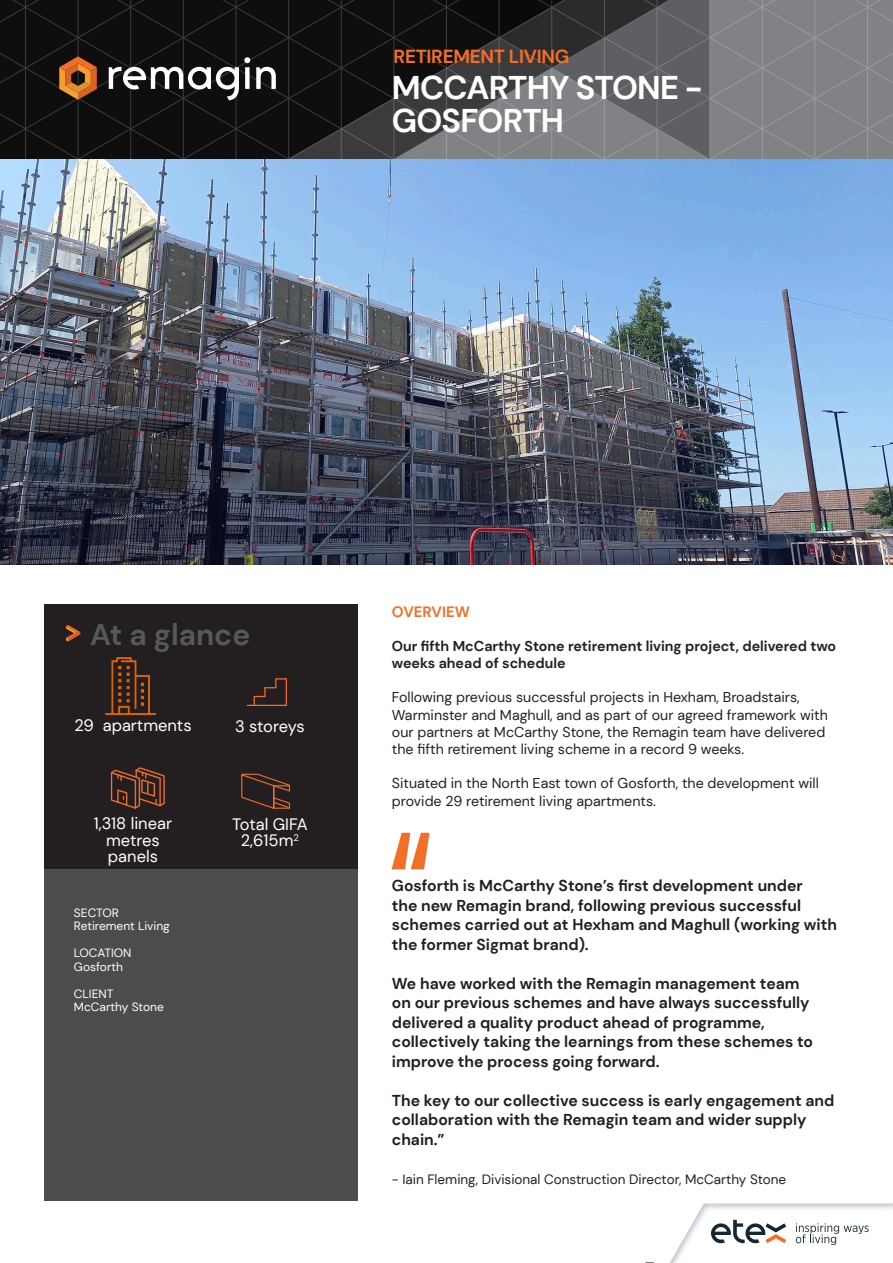
<style>
.page{position:relative;width:893px;height:1263px;background:#fff}
.page>*{position:absolute;margin:0;border:0;box-sizing:border-box;transform-origin:0 0}
.PROJECT_TITLE__LOCAT{font:700 32.85px/32.8px "DM Sans";letter-spacing:-.025em;color:#fff}
.t1{font:700 30px "DM Sans";color:#57585a}
.SECTOR_TITLE{font:700 18.9px "DM Sans";letter-spacing:-.015em;color:#f36e27}
.AT_A_GLANCE_TEXT{font:16.5px/16.5px "DM Sans";color:#fff;text-align:center}
.AT_A_GLANCE_TEXT-2{font:16.5px "DM Sans";letter-spacing:-.02em;color:#fff}
.QUOTE_11_13{font:700 15.75px/19.5px "DM Sans";color:#231f20}
.HEADING_A{font:700 15px "DM Sans";color:#f36e27}
.BODY_TEXT{font:14.25px/17.2px "DM Sans";color:#231f20}
.BODY_TEXT-2{font:700 14.25px/17.2px "DM Sans";color:#231f20}
.QUOTE_11_13-2{font:13.5px "DM Sans";color:#231f20}
.PROJECT_DETAILS{font:12px "DM Sans";color:#fff}
</style>
<div class="page">
<div style="left:44px;top:604px;width:313px;height:266px;background:#231f20"></div>
<div style="left:44px;top:870px;width:313px;height:331px;background:#4b4c4d"></div>
<svg style="left:0;top:116px;width:893px;height:43px;background:#4e4f51"></svg>
<svg style="left:0;top:70px;width:893px;height:46px;background:#4a4a4c"></svg>
<svg style="left:0;top:25px;width:893px;height:45px;background:#39393b"></svg>
<svg style="left:0;top:0;width:893px;height:25px;background:#303032"></svg>
<svg style="left:66px;top:625px;width:14px;height:16px"></svg>
<svg style="left:670px;top:1203px;width:223px;height:60px"></svg>
<svg style="left:256px;top:67px;width:20px;height:22px"></svg>
<svg style="left:109px;top:57px;width:141px;height:43px"></svg>
<svg style="left:59px;top:56px;width:38px;height:44px;background:#975420"></svg>
<img style="left:0;top:159px;width:893px;height:405px">
<img style="left:105px;top:657px;width:52px;height:59px">
<svg style="left:247px;top:678px;width:40px;height:28px"></svg>
<svg style="left:241px;top:773px;width:49px;height:36px"></svg>
<svg style="left:111px;top:767px;width:54px;height:42px"></svg>
<svg style="left:392px;top:833px;width:37px;height:36px"></svg>
<p class="SECTOR_TITLE" style="left:394px;top:44px;width:177px">RETIREMENT LIVING</p>
<p class="PROJECT_TITLE__LOCAT" style="left:392px;top:71px;width:312px">MCCARTHY STONE -<br>GOSFORTH</p>
<h2 class="t1" style="left:90px;top:615px;width:162px">At a glance</h2>
<p class="AT_A_GLANCE_TEXT" style="left:74px;top:717px;width:119px">29 apartments</p>
<p class="AT_A_GLANCE_TEXT" style="left:94px;top:815px;width:80px">1,318 linear metres panels</p>
<p class="PROJECT_DETAILS" style="left:74px;top:905px;width:46px">SECTOR</p>
<p class="PROJECT_DETAILS" style="left:74px;top:919px;width:97px">Retirement Living</p>
<p class="PROJECT_DETAILS" style="left:74px;top:946px;width:59px">LOCATION</p>
<p class="PROJECT_DETAILS" style="left:74px;top:959px;width:50px">Gosforth</p>
<p class="PROJECT_DETAILS" style="left:74px;top:986px;width:41px">CLIENT</p>
<p class="PROJECT_DETAILS" style="left:74px;top:1000px;width:91px">McCarthy Stone</p>
<p class="AT_A_GLANCE_TEXT-2" style="left:235px;top:716px;width:71px">3 storeys</p>
<p class="AT_A_GLANCE_TEXT" style="left:232px;top:816px;width:77px">Total GIFA<br>2,615m<sup>2</sup></p>
<p class="HEADING_A" style="left:392px;top:602px;width:79px">OVERVIEW</p>
<p class="BODY_TEXT-2" style="left:392px;top:637px;width:446px">Our fifth McCarthy Stone retirement living project, delivered two weeks ahead of schedule</p>
<p class="BODY_TEXT" style="left:392px;top:689px;width:437px">Following previous successful projects in Hexham, Broadstairs, Warminster and Maghull, and as part of our agreed framework with our partners at McCarthy Stone, the Remagin team have delivered the fifth retirement living scheme in a record 9 weeks.</p>
<p class="BODY_TEXT" style="left:392px;top:775px;width:428px">Situated in the North East town of Gosforth, the development will provide 29 retirement living apartments.</p>
<p class="QUOTE_11_13" style="left:392px;top:876px;width:447px">Gosforth is McCarthy Stone’s first development under<br>the new Remagin brand, following previous successful schemes carried out at Hexham and Maghull (working with the former Sigmat brand).</p>
<p class="QUOTE_11_13" style="left:392px;top:973px;width:423px">We have worked with the Remagin management team on our previous schemes and have always successfully delivered a quality product ahead of programme, collectively taking the learnings from these schemes to improve the process going forward.</p>
<p class="QUOTE_11_13" style="left:392px;top:1090px;width:444px">The key to our collective success is early engagement and collaboration with the Remagin team and wider supply chain.”</p>
<p class="QUOTE_11_13-2" style="left:392px;top:1170px;width:396px">- Iain Fleming, Divisional Construction Director, McCarthy Stone</p>
</div>
